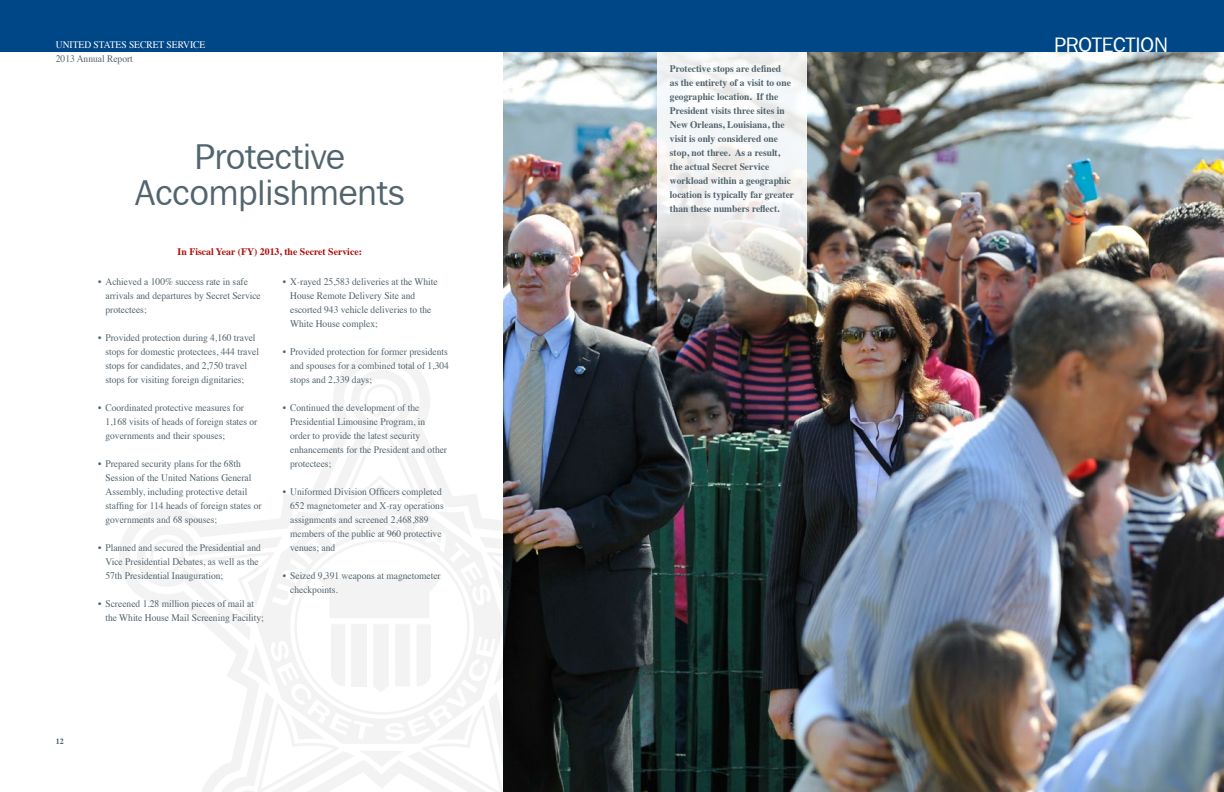
<style>
.page{position:relative;width:1224px;height:792px;background:#fff}
.page>*{position:absolute;margin:0;border:0;box-sizing:border-box;transform-origin:0 0}
.t1{font:36px/36px "Franklin Gothic IT Cby BT";color:#52646d;text-align:center}
.t2{font:21px "Franklin Gothic IT Cby BT";color:#fff}
.t3{font:10px/14px "Times";color:#52646d;scale:.95 1}
.t4{font:700 10px/14px "Times";color:#52646d;scale:.95 1}
.t5{font:700 10px "Times";color:#ae0f0a}
.t6{font:10px "Times";color:#fff;scale:.95 1}
.t7{font:700 8px "Times";color:#52646d}
</style>
<div class="page">
<svg style="left:119px;top:352px;width:360px;height:242px"></svg>
<svg style="left:326px;top:370px;width:111px;height:135px"></svg>
<svg style="left:137px;top:511px;width:366px;height:281px"></svg>
<img style="left:503px;top:52px;width:721px;height:740px">
<img style="left:657px;top:52px;width:149px;height:307px">
<div style="left:0;top:0;width:614px;height:52px;background:#004787"></div>
<div style="left:608px;top:0;width:616px;height:52px;background:#004787"></div>
<p class="t6" style="left:56px;top:35px;width:159px">UNITED STATES SECRET SERVICE</p>
<p class="t3" style="left:56px;top:51px;width:83px">2013 Annual Report</p>
<h1 class="t1" style="left:135px;top:138px;width:271px">Protective<br>Accomplishments</h1>
<p class="t5" style="left:178px;top:242px;width:186px">In Fiscal Year (FY) 2013, the Secret Service:</p>
<p class="t3" style="left:105px;top:274px;width:165px;text-indent:-7px">• Achieved a 100% success rate in safe arrivals and departures by Secret Service protectees;</p>
<p class="t3" style="left:105px;top:330px;width:163px;text-indent:-7px">• Provided protection during 4,160 travel stops for domestic protectees, 444 travel stops for candidates, and 2,750 travel stops for visiting foreign dignitaries;</p>
<p class="t3" style="left:105px;top:400px;width:161px;text-indent:-7px">• Coordinated protective measures for<br>1,168 visits of heads of foreign states or governments and their spouses;</p>
<p class="t3" style="left:105px;top:456px;width:166px;text-indent:-7px">• Prepared security plans for the 68th Session of the United Nations General Assembly, including protective detail staffing for 114 heads of foreign states or governments and 68 spouses;</p>
<p class="t3" style="left:105px;top:540px;width:165px;text-indent:-7px">• Planned and secured the Presidential and<br>Vice Presidential Debates, as well as the<br>57th Presidential Inauguration;</p>
<p class="t3" style="left:105px;top:596px;width:168px;text-indent:-7px">• Screened 1.28 million pieces of mail at the White House Mail Screening Facility;</p>
<p class="t3" style="left:290px;top:274px;width:157px;text-indent:-7px">• X-rayed 25,583 deliveries at the White<br>House Remote Delivery Site and escorted 943 vehicle deliveries to the<br>White House complex;</p>
<p class="t3" style="left:290px;top:344px;width:169px;text-align:justify;text-indent:-7px">• Provided protection for former presidents and spouses for a combined total of 1,304 stops and 2,339 days;</p>
<p class="t3" style="left:290px;top:400px;width:167px;text-indent:-7px">• Continued the development of the<br>Presidential Limousine Program, in order to provide the latest security enhancements for the President and other protectees;</p>
<p class="t3" style="left:290px;top:484px;width:163px;text-indent:-7px">• Uniformed Division Officers completed 652 magnetometer and X-ray operations assignments and screened 2,468,889 members of the public at 960 protective venues; and</p>
<p class="t3" style="left:290px;top:568px;width:160px;text-indent:-7px">• Seized 9,391 weapons at magnetometer checkpoints.</p>
<p class="t7" style="left:56px;top:733px;width:9px">12</p>
<p class="t4" style="left:670px;top:61px;width:132px">Protective stops are defined<br>as the entirety of a visit to one geographic location. If the<br>President visits three sites in<br>New Orleans, Louisiana, the visit is only considered one stop, not three. As a result, the actual Secret Service workload within a geographic location is typically far greater than these numbers reflect.</p>
<h2 class="t2" style="left:1054px;top:32px;width:116px">PROTECTION</h2>
</div>
